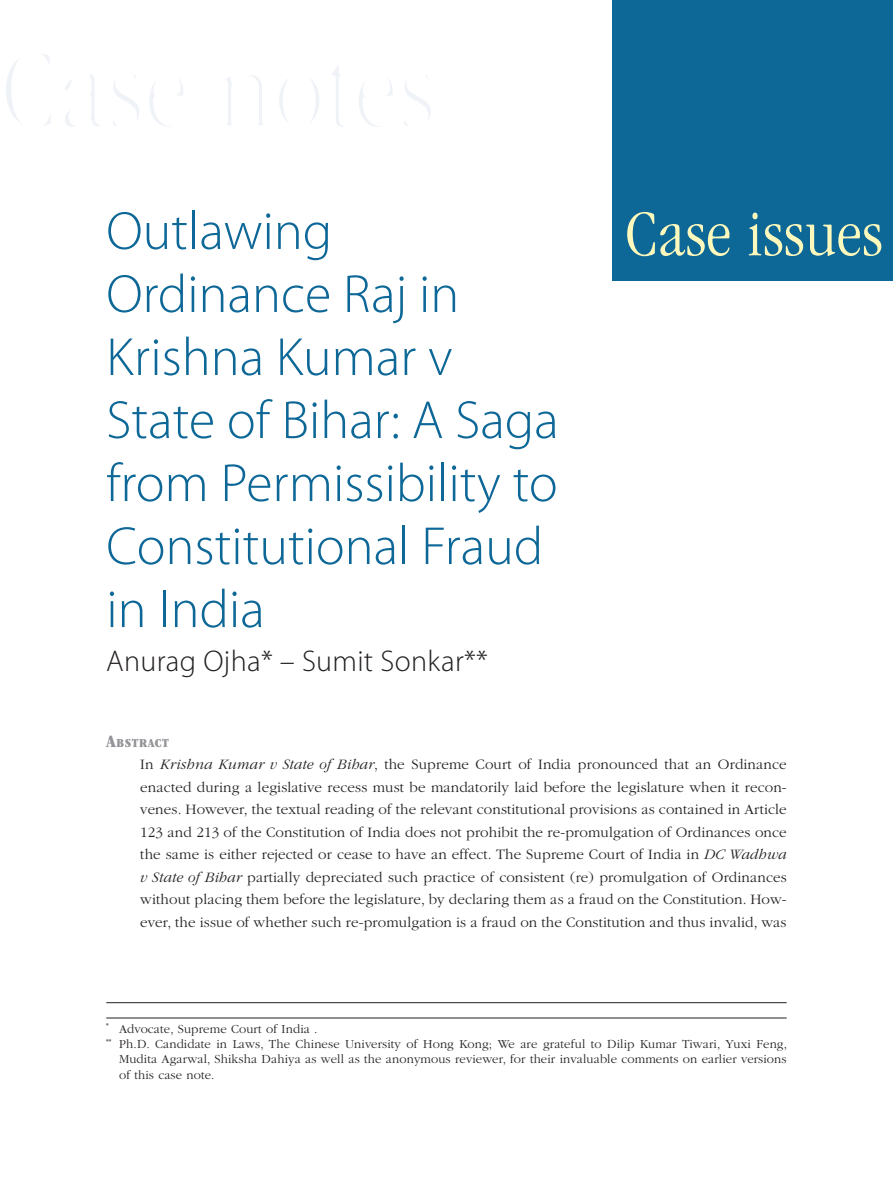
<style>
.page{position:relative;width:893px;height:1191px;background:#fff}
.page>*{position:absolute;margin:0;border:0;box-sizing:border-box;transform-origin:0 0}
.t1{font:300 condensed 67.5px "ITC Garamond Std";letter-spacing:.01em;color:#fdf9bd}
.titolo{font:300 54px/63px "Myriad Pro";color:#0d6797}
.autore{font:300 30px "Myriad Pro";letter-spacing:.01em;color:#231f20}
.abstract_keywords_te{font:300 15px/22.5px "ITC Garamond Std";letter-spacing:.01em;color:#231f20;text-align:justify}
.note_extra{font:300 12.75px/15.3px "ITC Garamond Std";letter-spacing:.01em;color:#231f20;text-align:justify}
.abstract_keywords_ti{font:12.6px "ITC Garamond Std Ult Narrow";letter-spacing:.045em;color:#939598}
.s1{font-size:18px}
.s2{font-style:italic}
</style>
<div class="page">
<div style="left:612px;top:0;width:281px;height:281px;background:#0d6797"></div>
<hr style="left:106px;top:1002px;width:681px;height:1px;background:#231f20">
<hr style="left:106px;top:1017px;width:681px;height:1px;background:#231f20">
<p class="titolo" style="left:106px;top:200px;width:227px">Outlawing</p>
<p class="t1" style="left:625px;top:197px;width:259px">Case issues</p>
<p class="titolo" style="left:106px;top:263px;width:454px">Ordinance Raj in<br>Krishna Kumar v<br>State of Bihar: A Saga from Permissibility to<br>Constitutional Fraud in India</p>
<p class="autore" style="left:106px;top:644px;width:383px">Anurag Ojha* – Sumit Sonkar**</p>
<p class="abstract_keywords_ti" style="left:106px;top:735px;width:64px"><span class="s1">A</span>BSTRACT</p>
<p class="abstract_keywords_te" style="left:140px;top:753px;width:648px">In <span class="s2">Krishna Kumar v State of Bihar</span>, the Supreme Court of India pronounced that an Ordinance enacted during a legislative recess must be mandatorily laid before the legislature when it recon&shy;venes. However, the textual reading of the relevant constitutional provisions as contained in Article 123 and 213 of the Constitution of India does not prohibit the re-promulgation of Ordinances once the same is either rejected or cease to have an effect. The Supreme Court of India in <span class="s2">DC Wadhwa v State of Bihar</span> partially depreciated such practice of consistent (re) promulgation of Ordinances without placing them before the legislature, by declaring them as a fraud on the Constitution. How&shy;ever, the issue of whether such re-promulgation is a fraud on the Constitution and thus invalid, was</p>
<p class="note_extra" style="left:106px;top:1021px;width:213px"><sup>*</sup> Advocate, Supreme Court of India .</p>
<p class="note_extra" style="left:119px;top:1036px;width:669px;text-indent:-13px"><sup>**</sup> Ph.D. Candidate in Laws, The Chinese University of Hong Kong; We are grateful to Dilip Kumar Tiwari, Yuxi Feng, Mudita Agarwal, Shiksha Dahiya as well as the anonymous reviewer, for their invaluable comments on earlier versions of this case note.</p>
</div>
